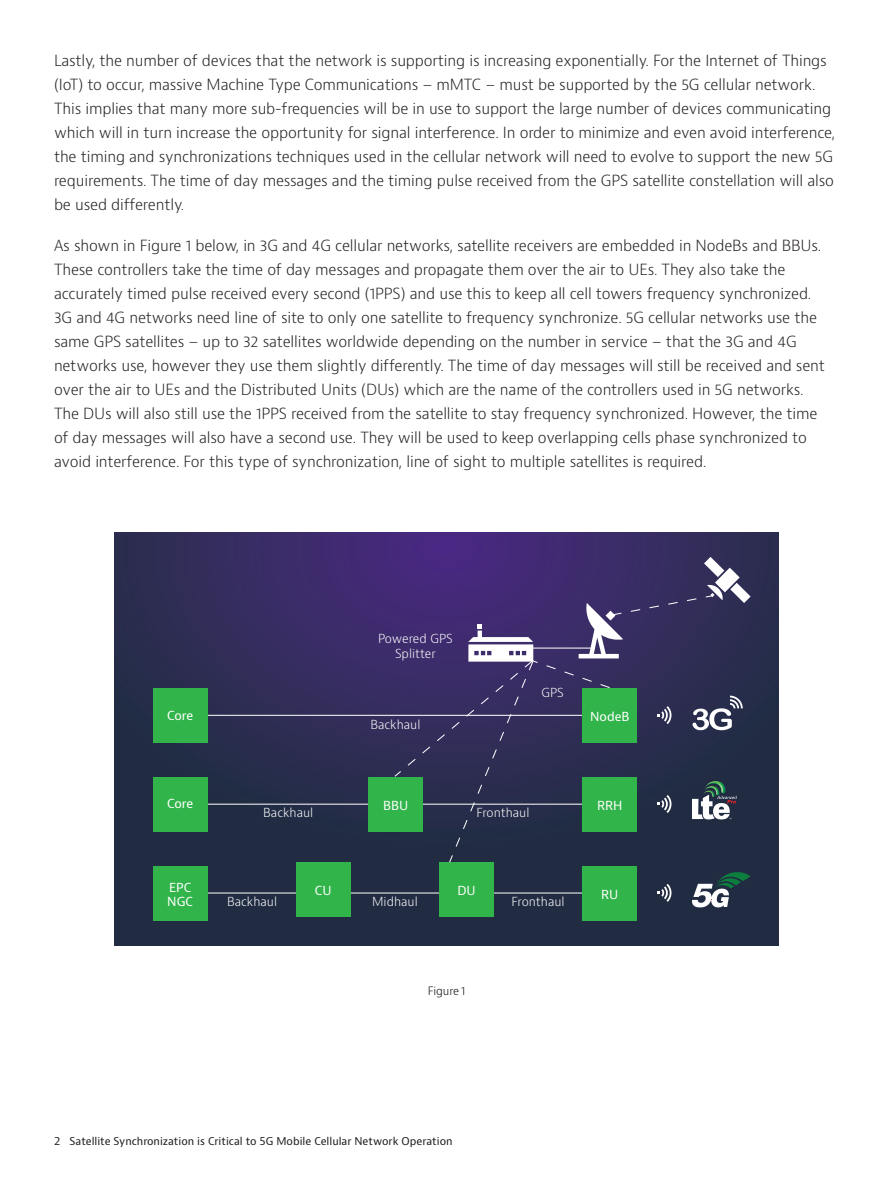
<style>
.page{position:relative;width:893px;height:1191px;background:#fff}
.page>*{position:absolute;margin:0;border:0;box-sizing:border-box;transform-origin:0 0}
.P_10_16{font:300 15px/24px "Bernino Sans";letter-spacing:-.01em;color:#231f20}
.t1{font:300 12.15px/14.5px "Bernino Sans";color:#fff;text-align:center}
.t2{font:12.15px/14.5px "Bernino Sans";color:#fff}
.t3{font:300 11.25px "Bernino Sans";letter-spacing:-.01em;color:#110a0c}
.t4{font:10.5px "Bernino Sans";color:#231f20}
</style>
<div class="page">
<svg style="left:115px;top:532px;width:663px;height:414px;background:#2b2d50"></svg>
<hr style="left:180px;top:715px;width:430px;height:1px;background:#fff">
<hr style="left:180px;top:803px;width:430px;height:1px;background:#fff">
<hr style="left:180px;top:892px;width:430px;height:1px;background:#fff">
<div style="left:153px;top:688px;width:54px;height:54px;background:#31b44a"></div>
<div style="left:153px;top:777px;width:54px;height:54px;background:#31b44a"></div>
<div style="left:369px;top:777px;width:54px;height:54px;background:#31b44a"></div>
<div style="left:296px;top:862px;width:55px;height:55px;background:#31b44a"></div>
<div style="left:439px;top:862px;width:55px;height:55px;background:#31b44a"></div>
<div style="left:153px;top:866px;width:54px;height:54px;background:#31b44a"></div>
<div style="left:583px;top:866px;width:54px;height:54px;background:#31b44a"></div>
<svg style="left:692px;top:869px;width:59px;height:38px"></svg>
<svg style="left:658px;top:883px;width:15px;height:19px"></svg>
<svg style="left:393px;top:557px;width:358px;height:306px;background:#393f5e"></svg>
<p class="P_10_16" style="left:54px;top:49px;width:783px">Lastly, the number of devices that the network is supporting is increasing exponentially. For the Internet of Things (IoT) to occur, massive Machine Type Communications – mMTC – must be supported by the 5G cellular network.<br>This implies that many more sub-frequencies will be in use to support the large number of devices communicating which will in turn increase the opportunity for signal interference. In order to minimize and even avoid interference, the timing and synchronizations techniques used in the cellular network will need to evolve to support the new 5G requirements. The time of day messages and the timing pulse received from the GPS satellite constellation will also be used differently.</p>
<p class="P_10_16" style="left:54px;top:234px;width:772px">As shown in Figure 1 below, in 3G and 4G cellular networks, satellite receivers are embedded in NodeBs and BBUs.<br>These controllers take the time of day messages and propagate them over the air to UEs. They also take the accurately timed pulse received every second (1PPS) and use this to keep all cell towers frequency synchronized.<br>3G and 4G networks need line of site to only one satellite to frequency synchronize. 5G cellular networks use the same GPS satellites – up to 32 satellites worldwide depending on the number in service – that the 3G and 4G networks use, however they use them slightly differently. The time of day messages will still be received and sent over the air to UEs and the Distributed Units (DUs) which are the name of the controllers used in 5G networks.<br>The DUs will also still use the 1PPS received from the satellite to stay frequency synchronized. However, the time of day messages will also have a second use. They will be used to keep overlapping cells phase synchronized to avoid interference. For this type of synchronization, line of sight to multiple satellites is required.</p>
<p class="t1" style="left:378px;top:632px;width:76px">Powered GPS<br>Splitter</p>
<p class="t1" style="left:541px;top:685px;width:24px">GPS</p>
<p class="t2" style="left:167px;top:708px;width:28px">Core</p>
<p class="t2" style="left:590px;top:709px;width:41px">NodeB</p>
<p class="t1" style="left:370px;top:717px;width:52px">Backhaul</p>
<p class="t2" style="left:167px;top:797px;width:28px">Core</p>
<p class="t2" style="left:383px;top:798px;width:27px">BBU</p>
<p class="t2" style="left:597px;top:798px;width:27px">RRH</p>
<p class="t1" style="left:263px;top:806px;width:52px">Backhaul</p>
<p class="t1" style="left:476px;top:806px;width:55px">Fronthaul</p>
<p class="t2" style="left:167px;top:880px;width:27px">EPC<br>NGC</p>
<p class="t2" style="left:601px;top:887px;width:19px">RU</p>
<p class="t2" style="left:315px;top:883px;width:18px">CU</p>
<p class="t2" style="left:457px;top:883px;width:20px">DU</p>
<p class="t1" style="left:227px;top:894px;width:52px">Backhaul</p>
<p class="t1" style="left:372px;top:894px;width:47px">Midhaul</p>
<p class="t1" style="left:511px;top:894px;width:55px">Fronthaul</p>
<p class="t3" style="left:428px;top:983px;width:39px">Figure 1</p>
<p class="t4" style="left:54px;top:1134px;width:400px">2 Satellite Synchronization is Critical to 5G Mobile Cellular Network Operation</p>
</div>
